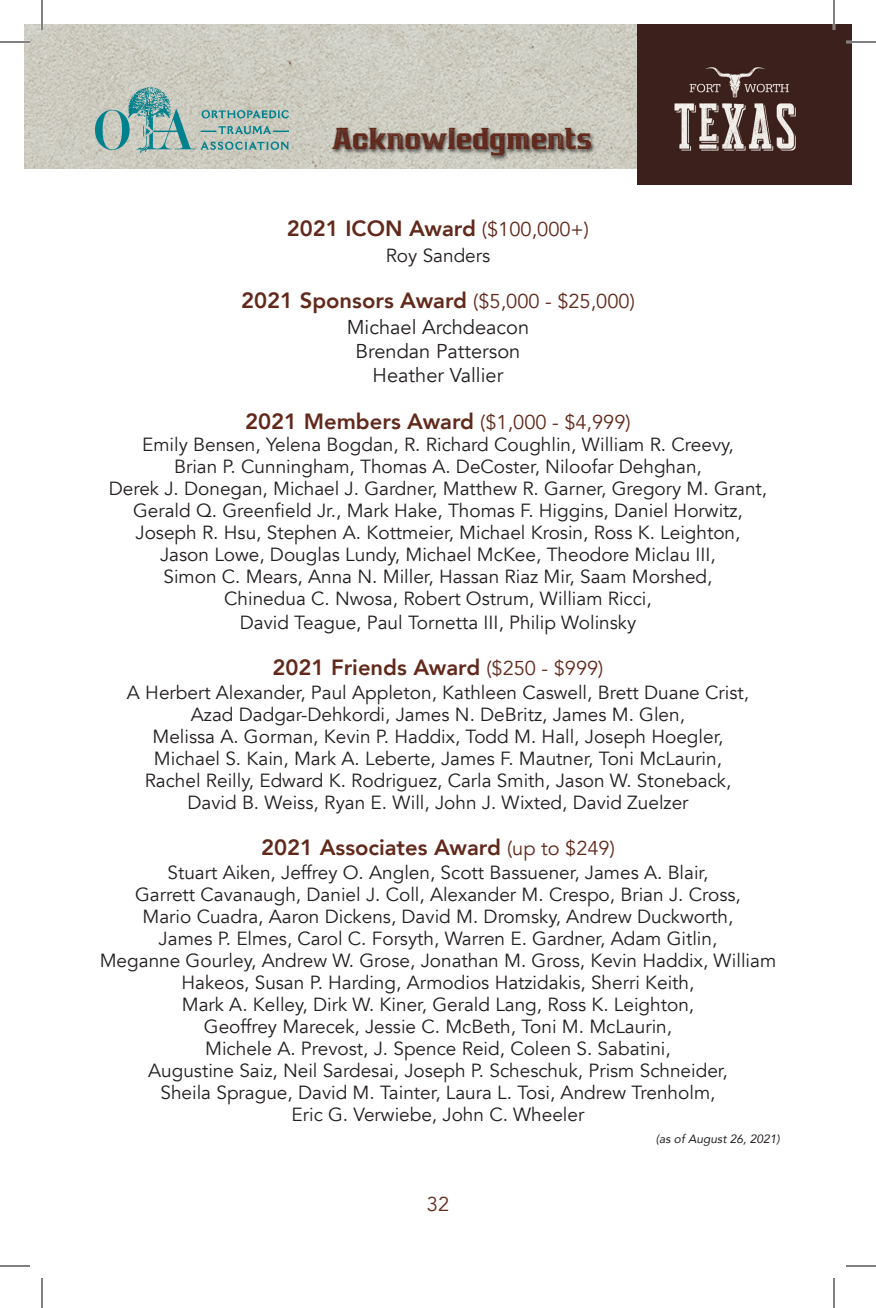
<style>
.page{position:relative;width:876px;height:1308px;background:#fff}
.page>*{position:absolute;margin:0;border:0;box-sizing:border-box;transform-origin:0 0}
.t1{font:32px "Bronzier Rusty";letter-spacing:.01em;color:#62291b;scale:1.1 1}
.t2{font:800 22px "Avenir";color:#62291b}
.t3{font:20px "Avenir";color:#231f20}
.t4{font:20px "Avenir";color:#62291b}
.t5{font:19px/22px "Avenir";color:#231f20;text-align:center}
.t6{font:italic 12px "Avenir";color:#231f20}
.s1{font-weight:400;font-size:20px}
</style>
<div class="page">
<img style="left:24px;top:24px;width:613px;height:144px">
<div style="left:331px;top:127px;width:265px;height:34px;background:#231f20;opacity:.75"></div>
<img style="left:95px;top:88px;width:194px;height:64px">
<div style="left:637px;top:24px;width:215px;height:160px;background:#3b201b"></div>
<img style="left:674px;top:67px;width:122px;height:84px">
<hr style="left:0;top:41px;width:30px;height:2px;background:#fff">
<hr style="left:846px;top:41px;width:30px;height:2px;background:#fff">
<hr style="left:41px;top:0;width:2px;height:30px;background:#fff">
<hr style="left:833px;top:0;width:2px;height:30px;background:#fff">
<hr style="left:0;top:42px;width:30px;height:1px;background:#000">
<hr style="left:846px;top:42px;width:30px;height:1px;background:#000">
<hr style="left:0;top:1266px;width:30px;height:1px;background:#000">
<hr style="left:846px;top:1266px;width:30px;height:1px;background:#000">
<hr style="left:42px;top:0;width:1px;height:30px;background:#000">
<hr style="left:42px;top:1278px;width:1px;height:30px;background:#000">
<hr style="left:834px;top:0;width:1px;height:30px;background:#000">
<hr style="left:834px;top:1278px;width:1px;height:30px;background:#000">
<p class="t1" style="left:332px;top:122px;width:238px">Acknowledgments</p>
<p class="t2" style="left:287px;top:211px;width:304px">2021 ICON Award <span class="s1">($100,000+)</span></p>
<p class="t5" style="left:386px;top:245px;width:106px">Roy Sanders</p>
<p class="t2" style="left:241px;top:284px;width:395px">2021 Sponsors Award <span class="s1">($5,000 - $25,000)</span></p>
<p class="t3" style="left:347px;top:315px;width:184px">Michael Archdeacon</p>
<p class="t3" style="left:356px;top:339px;width:166px">Brendan Patterson</p>
<p class="t3" style="left:373px;top:363px;width:132px">Heather Vallier</p>
<p class="t2" style="left:245px;top:404px;width:387px">2021 Members Award <span class="s1">($1,000 - $4,999)</span></p>
<p class="t5" style="left:142px;top:433px;width:593px">Emily Bensen, Yelena Bogdan, R. Richard Coughlin, William R. Creevy,</p>
<p class="t5" style="left:174px;top:455px;width:529px">Brian P. Cunningham, Thomas A. DeCoster, Niloofar Dehghan,</p>
<p class="t5" style="left:109px;top:477px;width:660px">Derek J. Donegan, Michael J. Gardner, Matthew R. Garner, Gregory M. Grant,<br>Gerald Q. Greenfield Jr., Mark Hake, Thomas F. Higgins, Daniel Horwitz,</p>
<p class="t5" style="left:136px;top:521px;width:606px">Joseph R. Hsu, Stephen A. Kottmeier, Michael Krosin, Ross K. Leighton,</p>
<p class="t5" style="left:160px;top:543px;width:557px">Jason Lowe, Douglas Lundy, Michael McKee, Theodore Miclau III,</p>
<p class="t5" style="left:163px;top:565px;width:551px">Simon C. Mears, Anna N. Miller, Hassan Riaz Mir, Saam Morshed,</p>
<p class="t5" style="left:224px;top:587px;width:429px">Chinedua C. Nwosa, Robert Ostrum, William Ricci,</p>
<p class="t5" style="left:240px;top:611px;width:398px">David Teague, Paul Tornetta III, Philip Wolinsky</p>
<p class="t2" style="left:273px;top:650px;width:332px">2021 Friends Award <span class="s1">($250 - $999)</span></p>
<p class="t5" style="left:127px;top:682px;width:624px">A Herbert Alexander, Paul Appleton, Kathleen Caswell, Brett Duane Crist,</p>
<p class="t5" style="left:191px;top:704px;width:496px">Azad Dadgar-Dehkordi, James N. DeBritz, James M. Glen,</p>
<p class="t5" style="left:152px;top:726px;width:573px">Melissa A. Gorman, Kevin P. Haddix, Todd M. Hall, Joseph Hoegler,</p>
<p class="t5" style="left:154px;top:748px;width:570px">Michael S. Kain, Mark A. Leberte, James F. Mautner, Toni McLaurin,</p>
<p class="t5" style="left:145px;top:770px;width:588px">Rachel Reilly, Edward K. Rodriguez, Carla Smith, Jason W. Stoneback,</p>
<p class="t5" style="left:187px;top:792px;width:503px">David B. Weiss, Ryan E. Will, John J. Wixted, David Zuelzer</p>
<p class="t2" style="left:261px;top:831px;width:355px">2021 Associates Award <span class="s1">(up to $249)</span></p>
<p class="t5" style="left:168px;top:862px;width:542px">Stuart Aiken, Jeffrey O. Anglen, Scott Bassuener, James A. Blair,</p>
<p class="t5" style="left:135px;top:884px;width:607px">Garrett Cavanaugh, Daniel J. Coll, Alexander M. Crespo, Brian J. Cross,</p>
<p class="t5" style="left:143px;top:906px;width:592px">Mario Cuadra, Aaron Dickens, David M. Dromsky, Andrew Duckworth,</p>
<p class="t5" style="left:159px;top:928px;width:560px">James P. Elmes, Carol C. Forsyth, Warren E. Gardner, Adam Gitlin,</p>
<p class="t5" style="left:100px;top:950px;width:678px">Meganne Gourley, Andrew W. Grose, Jonathan M. Gross, Kevin Haddix, William<br>Hakeos, Susan P. Harding, Armodios Hatzidakis, Sherri Keith,</p>
<p class="t5" style="left:182px;top:994px;width:514px">Mark A. Kelley, Dirk W. Kiner, Gerald Lang, Ross K. Leighton,</p>
<p class="t5" style="left:204px;top:1016px;width:470px">Geoffrey Marecek, Jessie C. McBeth, Toni M. McLaurin,</p>
<p class="t5" style="left:205px;top:1038px;width:467px">Michele A. Prevost, J. Spence Reid, Coleen S. Sabatini,</p>
<p class="t5" style="left:148px;top:1060px;width:581px">Augustine Saiz, Neil Sardesai, Joseph P. Scheschuk, Prism Schneider,</p>
<p class="t5" style="left:161px;top:1082px;width:556px">Sheila Sprague, David M. Tainter, Laura L. Tosi, Andrew Trenholm,</p>
<p class="t5" style="left:292px;top:1104px;width:294px">Eric G. Verwiebe, John C. Wheeler</p>
<p class="t4" style="left:427px;top:1192px;width:24px">32</p>
<p class="t6" style="left:656px;top:1132px;width:126px">(as of August 26, 2021)</p>
</div>
